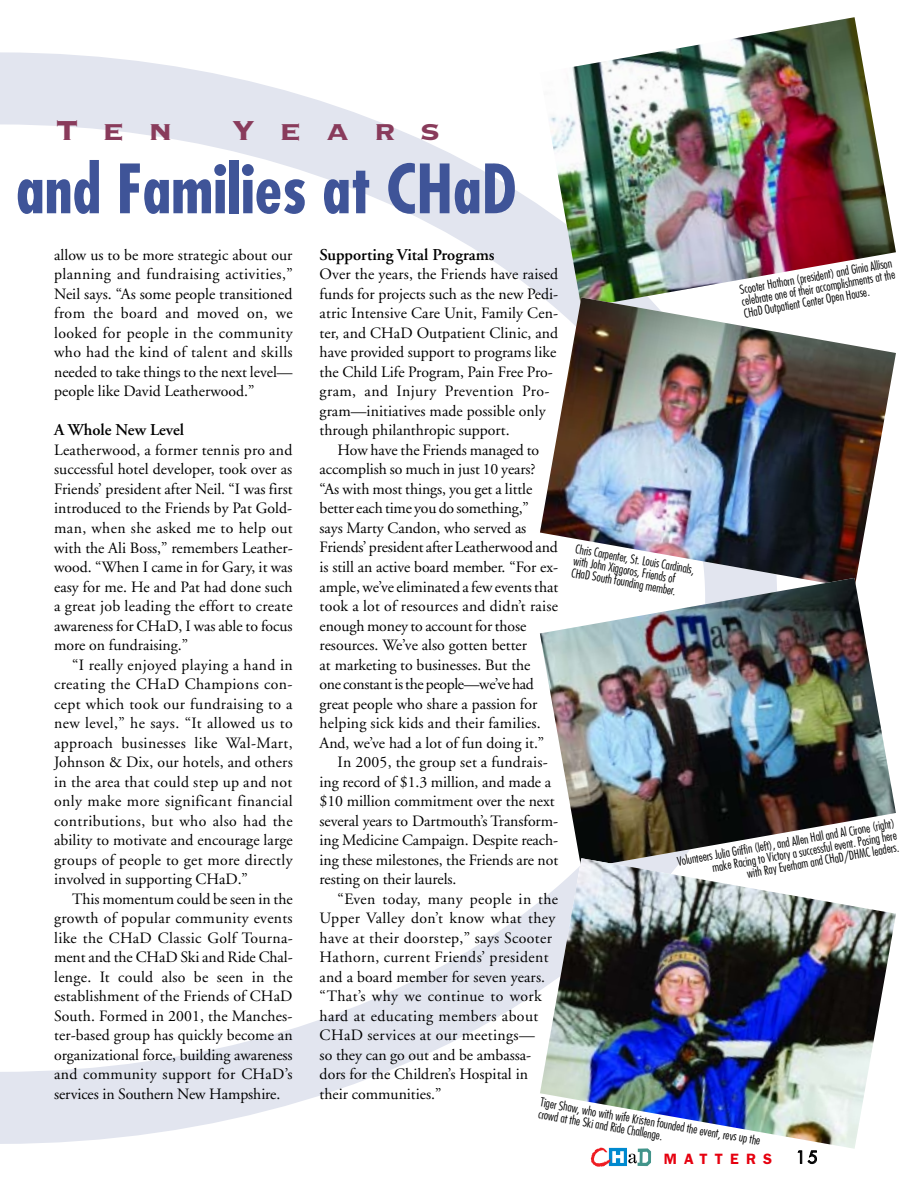
<style>
.page{position:relative;width:918px;height:1188px;background:#fff}
.page>*{position:absolute;margin:0;border:0;box-sizing:border-box;transform-origin:0 0}
.t1{font:700 condensed 66px "Futura";color:#3f5498}
.t2{font:36px "Copperplate Thirty Three BC";letter-spacing:.67em;color:#893b5b}
.t3{font:600 16.5px "Adobe Garamond";color:#000}
.t4{font:16.5px "Futura";color:#000}
.t5{font:15.75px/19.5px "Adobe Garamond";color:#000;text-align:justify}
.t6{font:15.75px "Adobe Garamond";letter-spacing:.025em;color:#000}
.t7{font:15.75px "Adobe Garamond";letter-spacing:.02em;color:#000}
.t8{font:15.75px "Adobe Garamond";letter-spacing:-.02em;color:#000}
.t9{font:600 15px "Franklin Gothic";letter-spacing:.48em;color:#e6000f}
.t10{font:300 condensed 12px/12px "Futura";color:#000}
</style>
<div class="page">
<img style="left:0;top:17px;width:896px;height:1150px">
<h2 class="t2" style="left:56px;top:106px;width:118px">Ten</h2>
<h2 class="t2" style="left:231px;top:106px;width:210px">Years</h2>
<h1 class="t1" style="left:16px;top:160px;width:502px">and Families at CHaD</h1>
<p class="t5" style="left:54px;top:246px;width:240px">allow us to be more strategic about our planning and fundraising activities,” Neil says. “As some people transitioned from the board and moved on, we looked for people in the community who had the kind of talent and skills needed to take things to the next level— people like David Leatherwood.”</p>
<p class="t3" style="left:54px;top:423px;width:131px">A Whole New Level</p>
<p class="t5" style="left:54px;top:441px;width:240px">Leatherwood, a former tennis pro and successful hotel developer, took over as Friends’ president after Neil. “I was first introduced to the Friends by Pat Gold&shy;man, when she asked me to help out with the Ali Boss,” remembers Leather&shy;wood. “When I came in for Gary, it was easy for me. He and Pat had done such a great job leading the effort to create awareness for CHaD, I was able to focus more on fundraising.”</p>
<p class="t5" style="left:54px;top:656px;width:240px;text-indent:18px">“I really enjoyed playing a hand in creating the CHaD Champions con&shy;cept which took our fundraising to a new level,” he says. “It allowed us to approach businesses like Wal-Mart, Johnson &amp; Dix, our hotels, and others in the area that could step up and not only make more significant financial contributions, but who also had the ability to motivate and encourage large groups of people to get more directly involved in supporting CHaD.”</p>
<p class="t5" style="left:54px;top:890px;width:240px;text-indent:18px">This momentum could be seen in the growth of popular community events like the CHaD Classic Golf Tourna&shy;ment and the CHaD Ski and Ride Chal&shy;lenge. It could also be seen in the establishment of the Friends of CHaD South. Formed in 2001, the Manches&shy;ter-based group has quickly become an organizational force, building awareness and community support for CHaD’s services in Southern New Hampshire.</p>
<p class="t3" style="left:320px;top:248px;width:176px">Supporting Vital Programs</p>
<p class="t5" style="left:320px;top:266px;width:240px;text-align:left">Over the years, the Friends have raised funds for projects such as the new Pedi&shy;atric Intensive Care Unit, Family Cen&shy;ter, and CHaD Outpatient Clinic, and have provided support to programs like the Child Life Program, Pain Free Pro&shy;gram, and Injury Prevention Pro&shy;gram—initiatives made possible only through philanthropic support.</p>
<p class="t5" style="left:338px;top:441px;width:203px">How have the Friends managed to</p>
<p class="t5" style="left:320px;top:461px;width:218px">accomplish so much in just 10 years?</p>
<p class="t5" style="left:320px;top:480px;width:214px">“As with most things, you get a little</p>
<p class="t5" style="left:320px;top:500px;width:211px">better each time you do something,”</p>
<p class="t5" style="left:320px;top:519px;width:208px">says Marty Candon, who served as</p>
<p class="t5" style="left:320px;top:539px;width:240px">Friends’ president after Leatherwood and</p>
<p class="t5" style="left:320px;top:558px;width:240px">is still an active board member. “For ex-</p>
<p class="t5" style="left:320px;top:578px;width:240px">ample, we’ve eliminated a few events that</p>
<p class="t7" style="left:320px;top:599px;width:240px">took a lot of resources and didn’t raise</p>
<p class="t5" style="left:320px;top:617px;width:208px">enough money to account for those</p>
<p class="t5" style="left:320px;top:636px;width:209px">resources. We’ve also gotten better</p>
<p class="t5" style="left:320px;top:656px;width:212px">at marketing to businesses. But the</p>
<p class="t8" style="left:320px;top:677px;width:216px">one constant is the people—we’ve had</p>
<p class="t5" style="left:320px;top:695px;width:219px">great people who share a passion for</p>
<p class="t5" style="left:320px;top:714px;width:223px">helping sick kids and their families.</p>
<p class="t5" style="left:320px;top:734px;width:226px">And, we’ve had a lot of fun doing it.”</p>
<p class="t5" style="left:338px;top:753px;width:212px">In 2005, the group set a fundrais-</p>
<p class="t5" style="left:320px;top:773px;width:233px">ing record of $1.3 million, and made a</p>
<p class="t5" style="left:320px;top:792px;width:237px">$10 million commitment over the next</p>
<p class="t5" style="left:320px;top:812px;width:240px">several years to Dartmouth’s Transform-</p>
<p class="t5" style="left:320px;top:831px;width:240px">ing Medicine Campaign. Despite reach-</p>
<p class="t5" style="left:320px;top:851px;width:240px">ing these milestones, the Friends are not</p>
<p class="t5" style="left:320px;top:870px;width:138px">resting on their laurels.</p>
<p class="t6" style="left:338px;top:892px;width:222px">“Even today, many people in the</p>
<p class="t6" style="left:320px;top:911px;width:237px">Upper Valley don’t know what they</p>
<p class="t6" style="left:320px;top:931px;width:234px">have at their doorstep,” says Scooter</p>
<p class="t6" style="left:320px;top:950px;width:230px">Hathorn, current Friends’ president</p>
<p class="t5" style="left:320px;top:968px;width:227px">and a board member for seven years.</p>
<p class="t6" style="left:320px;top:989px;width:224px">“That’s why we continue to work</p>
<p class="t6" style="left:320px;top:1009px;width:220px">hard at educating members about</p>
<p class="t6" style="left:320px;top:1028px;width:217px">CHaD services at our meetings—</p>
<p class="t5" style="left:320px;top:1046px;width:213px">so they can go out and be ambassa-</p>
<p class="t5" style="left:320px;top:1065px;width:210px">dors for the Children’s Hospital in</p>
<p class="t5" style="left:320px;top:1085px;width:123px">their communities.”</p>
<p class="t10" style="left:739px;top:284px;width:157px;text-align:justify;rotate:-10deg">Scooter Hathorn (president) and Ginia Allison celebrate one of their accomplishments at the CHaD Outpatient Center Open House.</p>
<p class="t10" style="left:577px;top:543px;width:122px;rotate:10deg">Chris Carpenter, St. Louis Cardinals, with John Xiggoros, Friends of<br>CHaD South founding member.</p>
<p class="t10" style="left:677px;top:856px;width:222px;text-align:right;rotate:-10deg">Volunteers Julia Griffin (left), and Allen Hall and Al Cirone (right) make Racing to Victory a successful event. Posing here<br>with Ray Everham and CHaD/DHMC leaders.</p>
<p class="t10" style="left:541px;top:1096px;width:225px;rotate:10deg">Tiger Shaw, who with wife Kristen founded the event, revs up the crowd at the Ski and Ride Challenge.</p>
<p class="t9" style="left:664px;top:1149px;width:110px">MATTERS</p>
<p class="t4" style="left:796px;top:1149px;width:24px">15</p>
</div>
